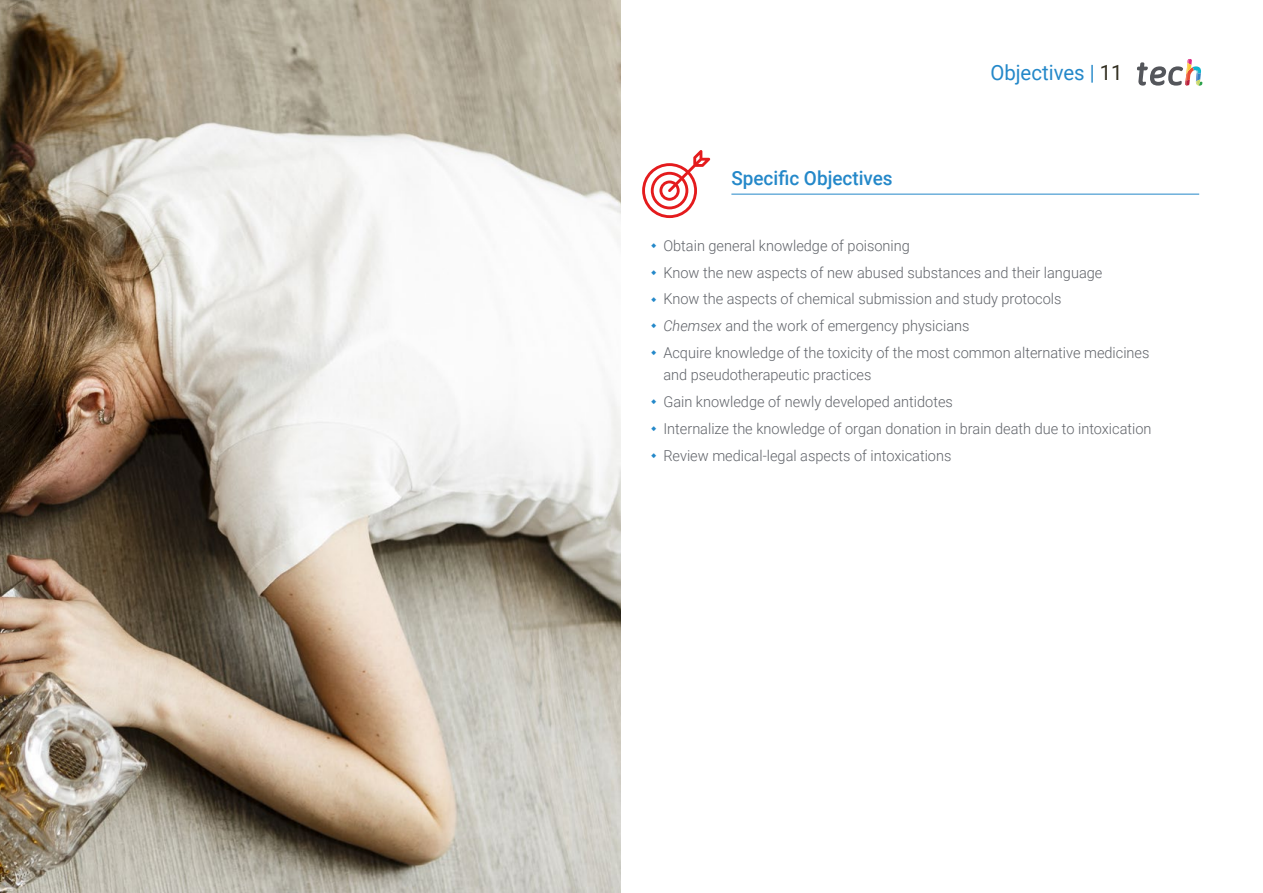
<style>
.page{position:relative;width:1263px;height:893px;background:#fff}
.page>*{position:absolute;margin:0;border:0;box-sizing:border-box;transform-origin:0 0}
.t1{font:21px "Roboto";color:#2488c9}
.t2{font:500 19.5px "Roboto";color:#2488c9}
.t3{font:300 15px/26.7px "Roboto";color:#61646a}
.s1{color:#312e20}
.s2{font-style:italic}
</style>
<div class="page">
<hr style="left:731px;top:194px;width:468px;height:1px;background:#2488c9">
<svg style="left:642px;top:150px;width:68px;height:68px"></svg>
<img style="left:0;top:0;width:621px;height:893px">
<svg style="left:1137px;top:59px;width:65px;height:27px"></svg>
<h2 class="t2" style="left:731px;top:165px;width:163px">Specific Objectives</h2>
<h1 class="t1" style="left:990px;top:57px;width:134px">Objectives | <span class="s1">11</span></h1>
<p class="t3" style="left:663px;top:232px;width:488px">Obtain general knowledge of poisoning<br>Know the new aspects of new abused substances and their language<br>Know the aspects of chemical submission and study protocols<br><span class="s2">Chemsex</span> and the work of emergency physicians<br>Acquire knowledge of the toxicity of the most common alternative medicines</p>
<p class="t3" style="left:663px;top:361px;width:490px">and pseudotherapeutic practices<br>Gain knowledge of newly developed antidotes<br>Internalize the knowledge of organ donation in brain death due to intoxication Review medical-legal aspects of intoxications</p>
</div>
